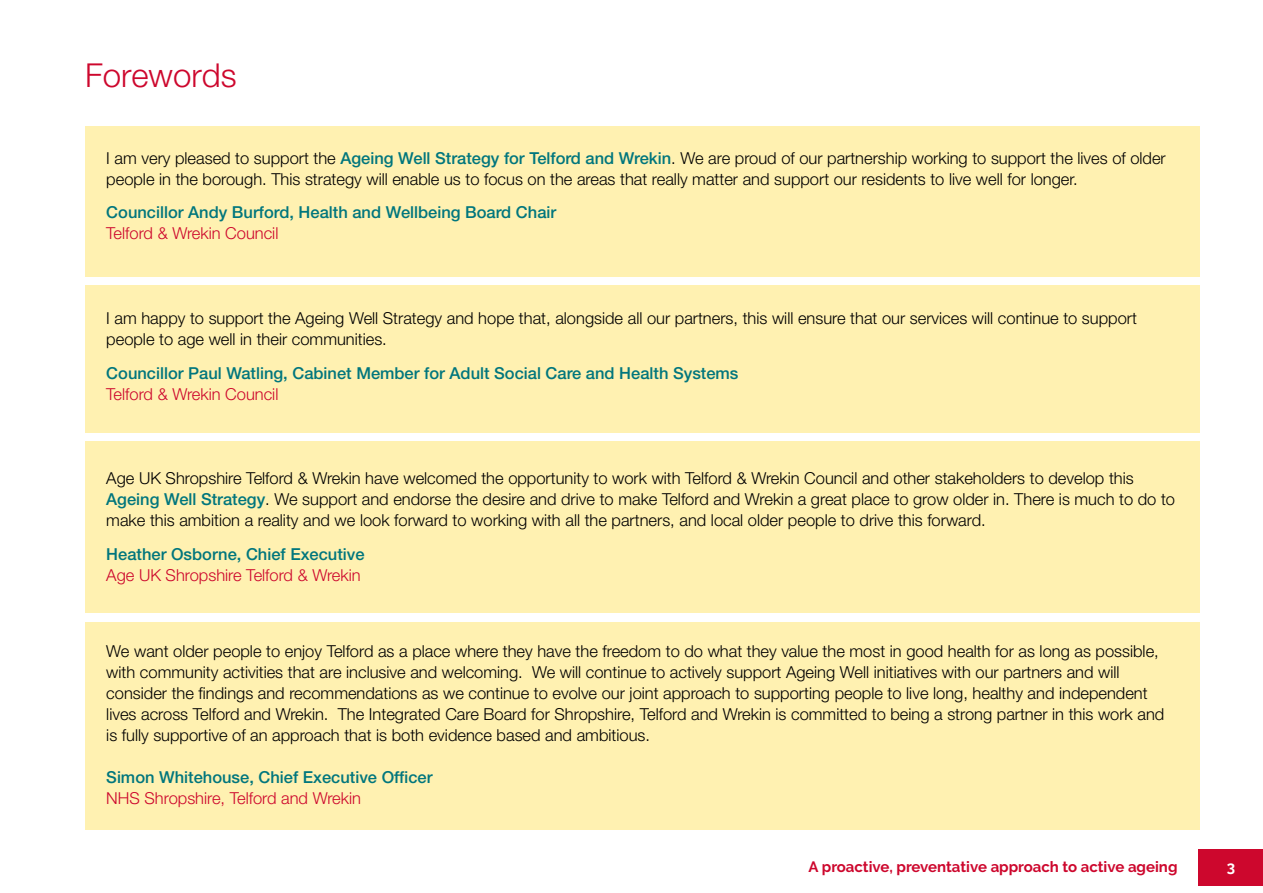
<style>
.page{position:relative;width:1263px;height:893px;background:#fff}
.page>*{position:absolute;margin:0;border:0;box-sizing:border-box;transform-origin:0 0}
.TWC_Section_Heading{font:300 33px "Helvetica Neue LT Std";color:#cd072d}
.TWC_Body_text{font:300 16.5px/21px "Helvetica Neue LT Std";color:#000}
.TWC_Body_text-2{font:500 16.5px "Helvetica Neue LT Std";color:#00767d}
.TWC_Body_text-3{font:300 16.5px "Helvetica Neue LT Std";color:#cd072d}
.t1{font:700 15px "Raleway";color:#cd072d}
.t2{font:700 15px "Raleway";color:#fff}
.s1{font-weight:500;color:#00767d}
</style>
<div class="page">
<div style="left:1199px;top:849px;width:64px;height:37px;background:#cd072d"></div>
<div style="left:85px;top:285px;width:1114px;height:148px;background:#fff1b1"></div>
<div style="left:85px;top:441px;width:1114px;height:171px;background:#fff1b1"></div>
<div style="left:85px;top:622px;width:1114px;height:207px;background:#fff1b1"></div>
<div style="left:85px;top:126px;width:1114px;height:150px;background:#fff1b1"></div>
<p class="TWC_Section_Heading" style="left:85px;top:55px;width:153px">Forewords</p>
<p class="TWC_Body_text" style="left:106px;top:147px;width:1061px">I am very pleased to support the <span class="s1">Ageing Well Strategy for Telford and Wrekin</span>. We are proud of our partnership working to support the lives of older people in the borough. This strategy will enable us to focus on the areas that really matter and support our residents to live well for longer.</p>
<p class="TWC_Body_text-2" style="left:106px;top:203px;width:451px">Councillor Andy Burford, Health and Wellbeing Board Chair</p>
<p class="TWC_Body_text-3" style="left:106px;top:223px;width:174px">Telford &amp; Wrekin Council</p>
<p class="TWC_Body_text" style="left:106px;top:307px;width:1032px">I am happy to support the Ageing Well Strategy and hope that, alongside all our partners, this will ensure that our services will continue to support people to age well in their communities.</p>
<p class="TWC_Body_text-2" style="left:106px;top:363px;width:634px">Councillor Paul Watling, Cabinet Member for Adult Social Care and Health Systems</p>
<p class="TWC_Body_text-3" style="left:106px;top:384px;width:174px">Telford &amp; Wrekin Council</p>
<p class="TWC_Body_text" style="left:106px;top:467px;width:1070px">Age UK Shropshire Telford &amp; Wrekin have welcomed the opportunity to work with Telford &amp; Wrekin Council and other stakeholders to develop this<br><span class="s1">Ageing Well Strategy</span>. We support and endorse the desire and drive to make Telford and Wrekin a great place to grow older in. There is much to do to make this ambition a reality and we look forward to working with all the partners, and local older people to drive this forward.</p>
<p class="TWC_Body_text-2" style="left:106px;top:544px;width:260px">Heather Osborne, Chief Executive</p>
<p class="TWC_Body_text-3" style="left:106px;top:565px;width:256px">Age UK Shropshire Telford &amp; Wrekin</p>
<p class="TWC_Body_text" style="left:106px;top:640px;width:1059px">We want older people to enjoy Telford as a place where they have the freedom to do what they value the most in good health for as long as possible, with community activities that are inclusive and welcoming. We will continue to actively support Ageing Well initiatives with our partners and will consider the findings and recommendations as we continue to evolve our joint approach to supporting people to live long, healthy and independent lives across Telford and Wrekin. The Integrated Care Board for Shropshire, Telford and Wrekin is committed to being a strong partner in this work and is fully supportive of an approach that is both evidence based and ambitious.</p>
<p class="TWC_Body_text-2" style="left:106px;top:767px;width:328px">Simon Whitehouse, Chief Executive Officer</p>
<p class="TWC_Body_text-3" style="left:106px;top:788px;width:256px">NHS Shropshire, Telford and Wrekin</p>
<p class="t1" style="left:809px;top:858px;width:370px">A proactive, preventative approach to active ageing</p>
<p class="t2" style="left:1227px;top:858px;width:10px">3</p>
</div>
